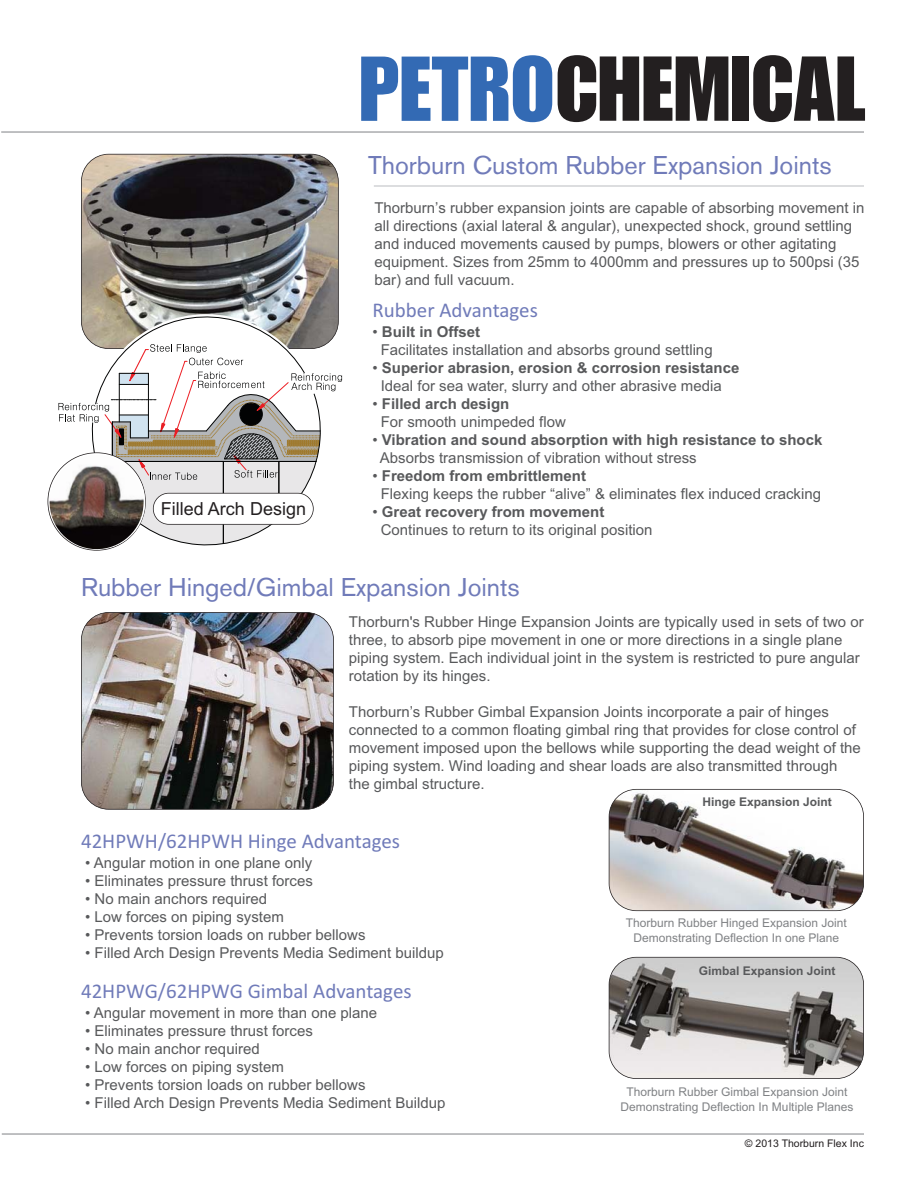
<style>
.page{position:relative;width:918px;height:1188px;background:#fff}
.page>*{position:absolute;margin:0;border:0;box-sizing:border-box;transform-origin:0 0}
.t1{font:90px "GENUINE";letter-spacing:.005em;color:#231f20}
.t2{font:25.5px "Akzidenz Grotesk BQ";color:#707bb9}
.t3{font:21px "Calibri";color:#707bb9}
.t4{font:18px "Arial";color:#231f20}
.t5{font:15px/18px "Arial";color:#58595b}
.t6{font:700 15px/18px "Arial";color:#58595b}
.t7{font:12px/14.4px "Arial";color:#808285;text-align:center}
.t8{font:700 12px "Arial";color:#58595b}
.t9{font:10.5px "Arial";color:#231f20}
.s1{color:#336ab4}
.s2{font-weight:700}
.s3{font-weight:400}
</style>
<div class="page">
<hr style="left:374px;top:186px;width:490px;height:1px;background:#bbbdc0">
<hr style="left:2px;top:1134px;width:862px;height:1px;background:#808285">
<hr style="left:1px;top:132px;width:863px;height:1px;background:#808285">
<img style="left:81px;top:612px;width:253px;height:197px;border-radius:27px">
<div style="left:81px;top:612px;width:253px;height:198px;border:2px solid #231f20;border-radius:28px"></div>
<img style="left:81px;top:154px;width:257px;height:195px;border-radius:27px">
<div style="left:81px;top:154px;width:258px;height:195px;border:2px solid #231f20;border-radius:28px"></div>
<img style="left:609px;top:789px;width:255px;height:122px;border-radius:27px">
<div style="left:609px;top:789px;width:255px;height:122px;border:2px solid #231f20;border-radius:28px"></div>
<img style="left:609px;top:957px;width:255px;height:122px;border-radius:27px">
<div style="left:609px;top:957px;width:255px;height:122px;border:2px solid #231f20;border-radius:28px"></div>
<svg style="left:58px;top:301px;width:284px;height:245px"></svg>
<img style="left:49px;top:454px;width:96px;height:96px">
<h1 class="t1" style="left:359px;top:56px;width:508px"><span class="s1">PETRO</span>CHEMICAL</h1>
<p class="t4" style="left:161px;top:502px;width:147px">Filled Arch Design</p>
<h2 class="t2" style="left:368px;top:155px;width:465px">Thorburn Custom Rubber Expansion Joints</h2>
<p class="t5" style="left:374px;top:200px;width:492px">Thorburn’s rubber expansion joints are capable of absorbing movement in all directions (axial lateral &amp; angular), unexpected shock, ground settling and induced movements caused by pumps, blowers or other agitating equipment. Sizes from 25mm to 4000mm and pressures up to 500psi (35 bar) and full vacuum.</p>
<h3 class="t3" style="left:372px;top:302px;width:167px">Rubber Advantages</h3>
<p class="t5" style="left:381px;top:324px;width:333px;text-indent:-8px">• <span class="s2">Built in Offset<br></span>Facilitates installation and absorbs ground settling</p>
<p class="t5" style="left:381px;top:360px;width:360px;text-indent:-8px">• <span class="s2">Superior abrasion, erosion &amp; corrosion resistance<br></span>Ideal for sea water, slurry and other abrasive media</p>
<p class="t5" style="left:381px;top:396px;width:187px;text-indent:-8px">• <span class="s2">Filled arch design<br></span>For smooth unimpeded flow</p>
<p class="t6" style="left:380px;top:432px;width:444px;text-indent:-8px"><span class="s3">•</span> Vibration and sound absorption with high resistance to shock<br><span class="s3">Absorbs transmission of vibration without stress</span></p>
<p class="t5" style="left:381px;top:468px;width:442px;text-indent:-8px">• <span class="s2">Freedom from embrittlement<br></span>Flexing keeps the rubber “alive” &amp; eliminates flex induced cracking</p>
<p class="t5" style="left:381px;top:504px;width:273px;text-indent:-8px">• <span class="s2">Great recovery from movement<br></span>Continues to return to its original position</p>
<h2 class="t2" style="left:81px;top:578px;width:440px">Rubber Hinged/Gimbal Expansion Joints</h2>
<p class="t5" style="left:349px;top:614px;width:516px">Thorburn's Rubber Hinge Expansion Joints are typically used in sets of two or three, to absorb pipe movement in one or more directions in a single plane piping system. Each individual joint in the system is restricted to pure angular rotation by its hinges.</p>
<p class="t5" style="left:349px;top:704px;width:513px">Thorburn’s Rubber Gimbal Expansion Joints incorporate a pair of hinges connected to a common floating gimbal ring that provides for close control of movement imposed upon the bellows while supporting the dead weight of the piping system. Wind loading and shear loads are also transmitted through the gimbal structure.</p>
<h3 class="t3" style="left:81px;top:833px;width:321px">42HPWH/62HPWH Hinge Advantages</h3>
<p class="t5" style="left:85px;top:855px;width:229px">• Angular motion in one plane only</p>
<p class="t5" style="left:85px;top:873px;width:229px">• Eliminates pressure thrust forces</p>
<p class="t5" style="left:85px;top:891px;width:183px">• No main anchors required</p>
<p class="t5" style="left:85px;top:909px;width:200px">• Low forces on piping system</p>
<p class="t5" style="left:85px;top:927px;width:282px">• Prevents torsion loads on rubber bellows</p>
<p class="t5" style="left:85px;top:945px;width:360px">• Filled Arch Design Prevents Media Sediment buildup</p>
<h3 class="t3" style="left:81px;top:983px;width:332px">42HPWG/62HPWG Gimbal Advantages</h3>
<p class="t5" style="left:85px;top:1005px;width:294px">• Angular movement in more than one plane</p>
<p class="t5" style="left:85px;top:1023px;width:229px">• Eliminates pressure thrust forces</p>
<p class="t5" style="left:85px;top:1041px;width:176px">• No main anchor required</p>
<p class="t5" style="left:85px;top:1059px;width:200px">• Low forces on piping system</p>
<p class="t5" style="left:85px;top:1077px;width:282px">• Prevents torsion loads on rubber bellows</p>
<p class="t5" style="left:85px;top:1095px;width:362px">• Filled Arch Design Prevents Media Sediment Buildup</p>
<p class="t8" style="left:703px;top:797px;width:131px">Hinge Expansion Joint</p>
<p class="t7" style="left:626px;top:917px;width:222px">Thorburn Rubber Hinged Expansion Joint<br>Demonstrating Deflection In one Plane</p>
<p class="t8" style="left:699px;top:967px;width:138px">Gimbal Expansion Joint</p>
<p class="t7" style="left:621px;top:1086px;width:234px">Thorburn Rubber Gimbal Expansion Joint<br>Demonstrating Deflection In Multiple Planes</p>
<p class="t9" style="left:745px;top:1139px;width:121px">© 2013 Thorburn Flex Inc</p>
</div>
